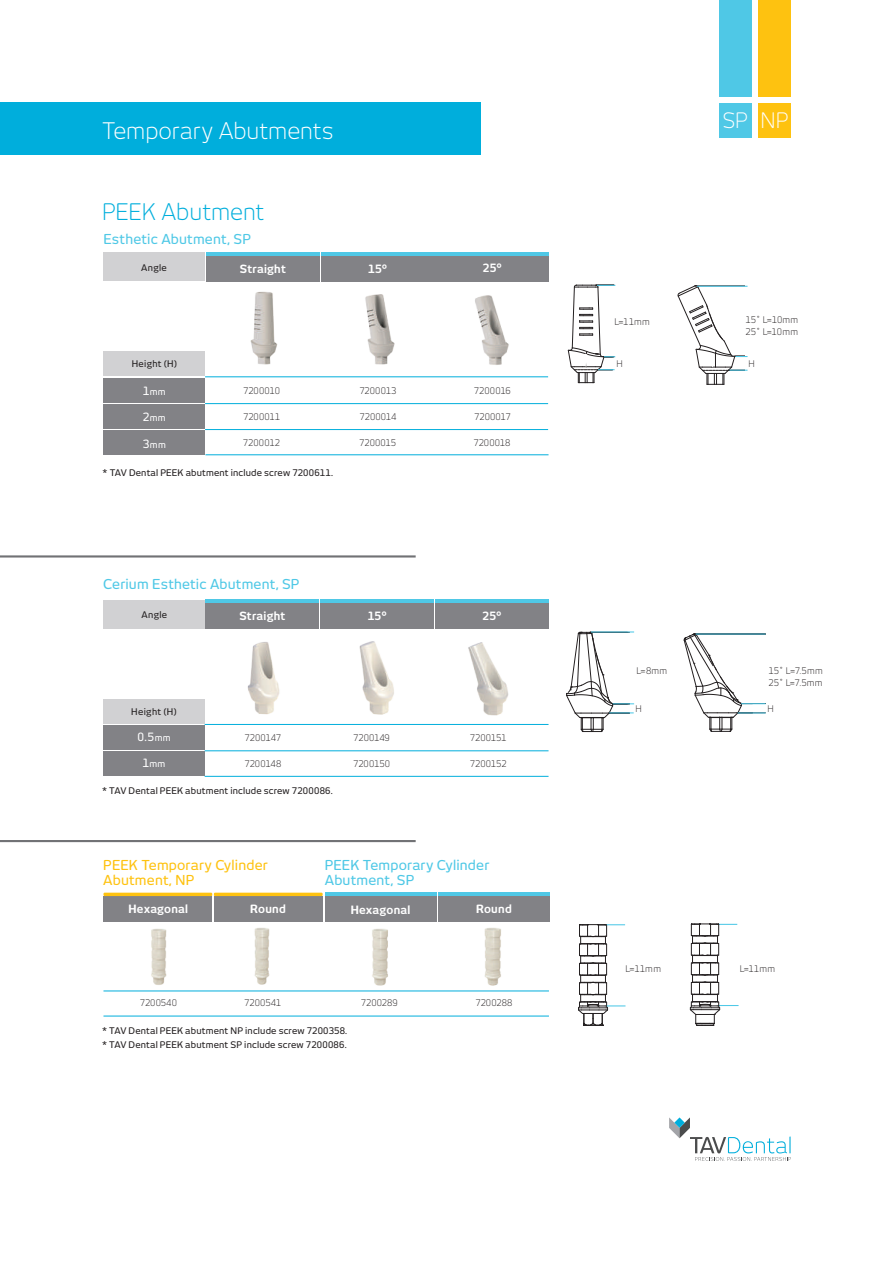
<style>
.page{position:relative;width:893px;height:1263px;background:#fff}
.page>*{position:absolute;margin:0;border:0;box-sizing:border-box;transform-origin:0 0}
.t1{font:300 22.5px "New June";color:#fff}
.t2{font:300 22.5px "New June";letter-spacing:-.005em;color:#00aedc}
.t3{font:300 21px "New June";color:#fff}
.t4{font:500 13.5px/15px "New June";letter-spacing:.015em;color:#4fc8e6}
.t5{font:500 13.5px/15px "New June";letter-spacing:.015em;color:#fec210}
.t6{font:700 11.25px "New June";letter-spacing:.02em;color:#fff}
.t7{font:500 11.25px "New June";color:#fff}
.t8{font:500 9px/13.6px "New June";letter-spacing:.02em;color:#231f20}
.t9{font:300 9px "New June";letter-spacing:.02em;color:#231f20}
.t10{font:300 9px/12px "New June";letter-spacing:.04em;color:#231f20}
.t11{font:500 9px "New June";letter-spacing:.04em;color:#fff}
.t12{font:300 9px "New June";color:#231f20}
</style>
<div class="page">
<div style="left:0;top:102px;width:480px;height:52px;background:#00aedc"></div>
<hr style="left:0;top:555px;width:416px;height:2px;background:#717275">
<hr style="left:0;top:840px;width:416px;height:2px;background:#717275">
<div style="left:103px;top:252px;width:102px;height:29px;background:#d1d1d3"></div>
<div style="left:103px;top:600px;width:102px;height:29px;background:#d1d1d3"></div>
<div style="left:206px;top:256px;width:113px;height:25px;background:#828286"></div>
<div style="left:206px;top:603px;width:113px;height:26px;background:#828286"></div>
<div style="left:214px;top:896px;width:109px;height:25px;background:#828286"></div>
<div style="left:103px;top:896px;width:109px;height:25px;background:#828286"></div>
<div style="left:321px;top:256px;width:113px;height:25px;background:#828286"></div>
<div style="left:321px;top:603px;width:113px;height:26px;background:#828286"></div>
<div style="left:325px;top:896px;width:111px;height:25px;background:#828286"></div>
<div style="left:436px;top:256px;width:113px;height:25px;background:#828286"></div>
<div style="left:435px;top:603px;width:113px;height:26px;background:#828286"></div>
<div style="left:438px;top:896px;width:112px;height:25px;background:#828286"></div>
<hr style="left:206px;top:253px;width:113px;height:3px;background:#4fc8e6">
<hr style="left:206px;top:600px;width:113px;height:3px;background:#4fc8e6">
<hr style="left:214px;top:893px;width:109px;height:3px;background:#fec210">
<hr style="left:103px;top:893px;width:109px;height:3px;background:#fec210">
<hr style="left:321px;top:253px;width:113px;height:3px;background:#4fc8e6">
<hr style="left:321px;top:600px;width:113px;height:3px;background:#4fc8e6">
<hr style="left:325px;top:893px;width:111px;height:3px;background:#4fc8e6">
<hr style="left:436px;top:253px;width:113px;height:3px;background:#4fc8e6">
<hr style="left:435px;top:600px;width:113px;height:3px;background:#4fc8e6">
<hr style="left:438px;top:893px;width:112px;height:3px;background:#4fc8e6">
<div style="left:103px;top:351px;width:102px;height:25px;background:#d1d1d3"></div>
<div style="left:103px;top:699px;width:102px;height:25px;background:#d1d1d3"></div>
<div style="left:103px;top:378px;width:102px;height:25px;background:#828286"></div>
<div style="left:103px;top:725px;width:102px;height:25px;background:#828286"></div>
<div style="left:103px;top:404px;width:102px;height:25px;background:#828286"></div>
<div style="left:103px;top:751px;width:102px;height:25px;background:#828286"></div>
<div style="left:103px;top:430px;width:102px;height:25px;background:#828286"></div>
<hr style="left:205px;top:377px;width:343px;height:1px;background:#00aedc">
<hr style="left:205px;top:724px;width:343px;height:1px;background:#00aedc">
<hr style="left:103px;top:991px;width:446px;height:1px;background:#00aedc">
<hr style="left:205px;top:429px;width:343px;height:1px;background:#00aedc">
<hr style="left:205px;top:776px;width:343px;height:1px;background:#00aedc">
<hr style="left:205px;top:403px;width:343px;height:1px;background:#00aedc">
<hr style="left:205px;top:750px;width:343px;height:1px;background:#00aedc">
<hr style="left:103px;top:1016px;width:446px;height:1px;background:#00aedc">
<hr style="left:205px;top:454px;width:343px;height:1px;background:#00aedc">
<svg style="left:578px;top:924px;width:47px;height:102px"></svg>
<svg style="left:690px;top:924px;width:49px;height:102px"></svg>
<img style="left:247px;top:642px;width:33px;height:73px">
<img style="left:360px;top:641px;width:34px;height:74px">
<img style="left:468px;top:642px;width:41px;height:73px">
<img style="left:151px;top:929px;width:16px;height:56px">
<img style="left:254px;top:928px;width:16px;height:57px">
<hr style="left:591px;top:631px;width:43px;height:1px;background:#50c9e7">
<svg style="left:566px;top:632px;width:68px;height:100px"></svg>
<hr style="left:696px;top:633px;width:70px;height:2px;background:#50c9e7">
<svg style="left:684px;top:634px;width:82px;height:98px"></svg>
<svg style="left:568px;top:285px;width:47px;height:98px"></svg>
<svg style="left:678px;top:285px;width:69px;height:100px"></svg>
<div style="left:719px;top:0;width:33px;height:97px;background:#4fc8e6"></div>
<div style="left:758px;top:0;width:33px;height:97px;background:#fec210"></div>
<div style="left:719px;top:103px;width:33px;height:34px;background:#4fc8e6"></div>
<div style="left:758px;top:103px;width:33px;height:34px;background:#fec210"></div>
<img style="left:372px;top:929px;width:16px;height:57px">
<img style="left:484px;top:928px;width:17px;height:58px">
<img style="left:475px;top:295px;width:34px;height:70px">
<img style="left:365px;top:294px;width:30px;height:71px">
<img style="left:250px;top:291px;width:28px;height:74px">
<svg style="left:669px;top:1117px;width:122px;height:44px"></svg>
<h1 class="t1" style="left:102px;top:118px;width:233px">Temporary Abutments</h1>
<h1 class="t2" style="left:102px;top:198px;width:164px">PEEK Abutment</h1>
<h3 class="t4" style="left:103px;top:231px;width:149px">Esthetic Abutment, SP</h3>
<p class="t8" style="left:141px;top:260px;width:27px">Angle</p>
<p class="t6" style="left:240px;top:262px;width:48px">Straight</p>
<p class="t6" style="left:368px;top:262px;width:20px">15°</p>
<p class="t6" style="left:483px;top:261px;width:20px">25°</p>
<p class="t8" style="left:132px;top:357px;width:47px">Height (H(</p>
<p class="t7" style="left:143px;top:384px;width:8px">1</p>
<p class="t11" style="left:150px;top:386px;width:17px">mm</p>
<p class="t9" style="left:243px;top:385px;width:38px">7200010</p>
<p class="t9" style="left:359px;top:385px;width:39px">7200013</p>
<p class="t9" style="left:474px;top:385px;width:38px">7200016</p>
<p class="t7" style="left:143px;top:410px;width:8px">2</p>
<p class="t11" style="left:150px;top:412px;width:17px">mm</p>
<p class="t9" style="left:243px;top:411px;width:38px">7200011</p>
<p class="t9" style="left:359px;top:411px;width:38px">7200014</p>
<p class="t9" style="left:474px;top:411px;width:38px">7200017</p>
<p class="t7" style="left:143px;top:437px;width:8px">3</p>
<p class="t11" style="left:150px;top:439px;width:17px">mm</p>
<p class="t9" style="left:243px;top:437px;width:38px">7200012</p>
<p class="t9" style="left:359px;top:437px;width:38px">7200015</p>
<p class="t9" style="left:473px;top:437px;width:38px">7200018</p>
<p class="t8" style="left:103px;top:466px;width:232px">* TAV Dental PEEK abutment include screw 7200611.</p>
<h3 class="t4" style="left:103px;top:577px;width:198px">Cerium Esthetic Abutment, SP</h3>
<p class="t8" style="left:141px;top:607px;width:27px">Angle</p>
<p class="t6" style="left:239px;top:609px;width:48px">Straight</p>
<p class="t6" style="left:368px;top:609px;width:20px">15°</p>
<p class="t6" style="left:483px;top:609px;width:20px">25°</p>
<p class="t8" style="left:131px;top:705px;width:47px">Height (H(</p>
<p class="t7" style="left:137px;top:730px;width:18px">0.5</p>
<p class="t11" style="left:155px;top:733px;width:17px">mm</p>
<p class="t12" style="left:245px;top:732px;width:38px">7200147</p>
<p class="t9" style="left:353px;top:732px;width:38px">7200149</p>
<p class="t9" style="left:470px;top:732px;width:38px">7200151</p>
<p class="t7" style="left:142px;top:757px;width:8px">1</p>
<p class="t11" style="left:149px;top:759px;width:17px">mm</p>
<p class="t9" style="left:244px;top:759px;width:38px">7200148</p>
<p class="t9" style="left:353px;top:759px;width:38px">7200150</p>
<p class="t9" style="left:470px;top:759px;width:38px">7200152</p>
<p class="t8" style="left:102px;top:784px;width:232px">* TAV Dental PEEK abutment include screw 7200086.</p>
<h3 class="t5" style="left:103px;top:857px;width:166px">PEEK Temporary Cylinder<br>Abutment, NP</h3>
<h3 class="t4" style="left:325px;top:857px;width:166px">PEEK Temporary Cylinder<br>Abutment, SP</h3>
<p class="t6" style="left:128px;top:902px;width:61px">Hexagonal</p>
<p class="t6" style="left:250px;top:902px;width:37px">Round</p>
<p class="t6" style="left:351px;top:903px;width:61px">Hexagonal</p>
<p class="t6" style="left:476px;top:902px;width:37px">Round</p>
<p class="t9" style="left:140px;top:998px;width:39px">7200540</p>
<p class="t9" style="left:244px;top:998px;width:38px">7200541</p>
<p class="t9" style="left:361px;top:997px;width:38px">7200289</p>
<p class="t9" style="left:475px;top:997px;width:38px">7200288</p>
<p class="t8" style="left:102px;top:1024px;width:247px">* TAV Dental PEEK abutment NP include screw 7200358. * TAV Dental PEEK abutment SP include screw 7200086.</p>
<h2 class="t3" style="left:722px;top:108px;width:27px">SP</h2>
<h2 class="t3" style="left:761px;top:108px;width:29px">NP</h2>
<p class="t9" style="left:614px;top:317px;width:37px">=L 11mm</p>
<p class="t9" style="left:616px;top:359px;width:8px">H</p>
<p class="t10" style="left:745px;top:313px;width:54px">15˚ =L 10mm<br>25˚ =L 10mm</p>
<p class="t9" style="left:748px;top:359px;width:8px">H</p>
<p class="t9" style="left:636px;top:665px;width:32px">=L 8mm</p>
<p class="t9" style="left:635px;top:703px;width:8px">H</p>
<p class="t10" style="left:768px;top:664px;width:56px">15˚ =L 7.5mm<br>25˚ =L 7.5mm</p>
<p class="t9" style="left:767px;top:703px;width:8px">H</p>
<p class="t9" style="left:626px;top:963px;width:37px">=L 11mm</p>
<p class="t9" style="left:740px;top:963px;width:37px">=L 11mm</p>
</div>
